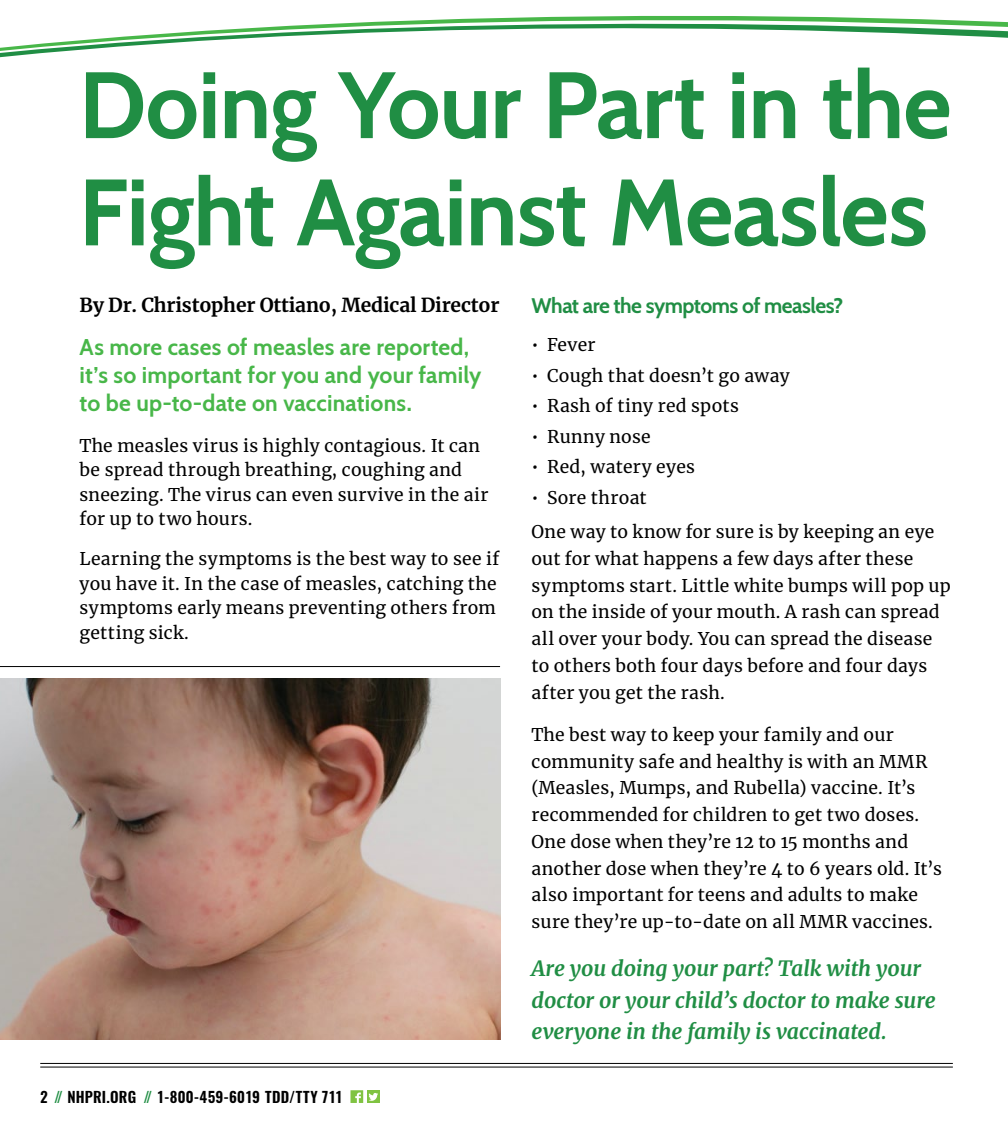
<style>
.page{position:relative;width:1008px;height:1134px;background:#fff}
.page>*{position:absolute;margin:0;border:0;box-sizing:border-box;transform-origin:0 0}
.t1{font:700 93.98px/107.3px "Cabin";letter-spacing:-.015em;color:#208e44}
.body{font:700 22.75px/28px "Cabin";letter-spacing:.01em;color:#48b749}
.body-2{font:italic 700 21px/32px "Merriweather";letter-spacing:-.005em;color:#208e44}
.body-3{font:700 21px "Cabin";letter-spacing:-.025em;color:#208e44}
.t2{font:700 19.25px "Merriweather";letter-spacing:-.01em;color:#000}
.body-4{font:17.5px/26.8px "Merriweather";letter-spacing:.015em;color:#000}
.t3{font:600 14.88px "Oswald";letter-spacing:.015em;color:#000}
.s1{color:#208e44}
</style>
<div class="page">
<hr style="left:40px;top:1063px;width:913px;height:1px;background:#000">
<hr style="left:40px;top:1067px;width:913px;height:1px;background:#000">
<svg style="left:0;top:16px;width:1008px;height:42px"></svg>
<svg style="left:351px;top:1090px;width:12px;height:13px"></svg>
<div style="left:367px;top:1090px;width:13px;height:13px;background:#80c342"></div>
<svg style="left:369px;top:1093px;width:9px;height:8px"></svg>
<hr style="left:0;top:666px;width:500px;height:1px;background:#000">
<img style="left:0;top:679px;width:500px;height:361px">
<p class="t1" style="left:79px;top:46px;width:874px">Doing Your Part in the<br>Fight Against Measles</p>
<p class="t2" style="left:80px;top:291px;width:421px">By Dr. Christopher Ottiano, Medical Director</p>
<p class="body" style="left:80px;top:332px;width:403px">As more cases of measles are reported, it’s so important for you and your family to be up-to-date on vaccinations.</p>
<p class="body-4" style="left:80px;top:433px;width:410px;line-height:24.5px">The measles virus is highly contagious. It can be spread through breathing, coughing and sneezing. The virus can even survive in the air for up to two hours.</p>
<p class="body-4" style="left:80px;top:546px;width:421px;line-height:24.5px">Learning the symptoms is the best way to see if you have it. In the case of measles, catching the symptoms early means preventing others from getting sick.</p>
<p class="body-3" style="left:532px;top:289px;width:313px">What are the symptoms of measles?</p>
<p class="body-4" style="left:532px;top:331px;width:65px">• Fever</p>
<p class="body-4" style="left:532px;top:362px;width:260px">• Cough that doesn’t go away</p>
<p class="body-4" style="left:532px;top:392px;width:209px">• Rash of tiny red spots</p>
<p class="body-4" style="left:532px;top:423px;width:121px">• Runny nose</p>
<p class="body-4" style="left:532px;top:453px;width:165px">• Red, watery eyes</p>
<p class="body-4" style="left:532px;top:484px;width:117px">• Sore throat</p>
<p class="body-4" style="left:532px;top:518px;width:421px">One way to know for sure is by keeping an eye out for what happens a few days after these symptoms start. Little white bumps will pop up on the inside of your mouth. A rash can spread all over your body. You can spread the disease to others both four days before and four days after you get the rash.</p>
<p class="body-4" style="left:532px;top:721px;width:412px">The best way to keep your family and our community safe and healthy is with an MMR (Measles, Mumps, and Rubella) vaccine. It’s recommended for children to get two doses.<br>One dose when they’re 12 to 15 months and another dose when they’re 4 to 6 years old. It’s also important for teens and adults to make sure they’re up-to-date on all MMR vaccines.</p>
<p class="body-2" style="left:532px;top:951px;width:406px">Are you doing your part? Talk with your doctor or your child’s doctor to make sure everyone in the family is vaccinated.</p>
<p class="t3" style="left:40px;top:1087px;width:304px">2 <span class="s1">//</span> NHPRI.ORG <span class="s1">//</span> 1-800-459-6019 TDD/TTY 711</p>
</div>
